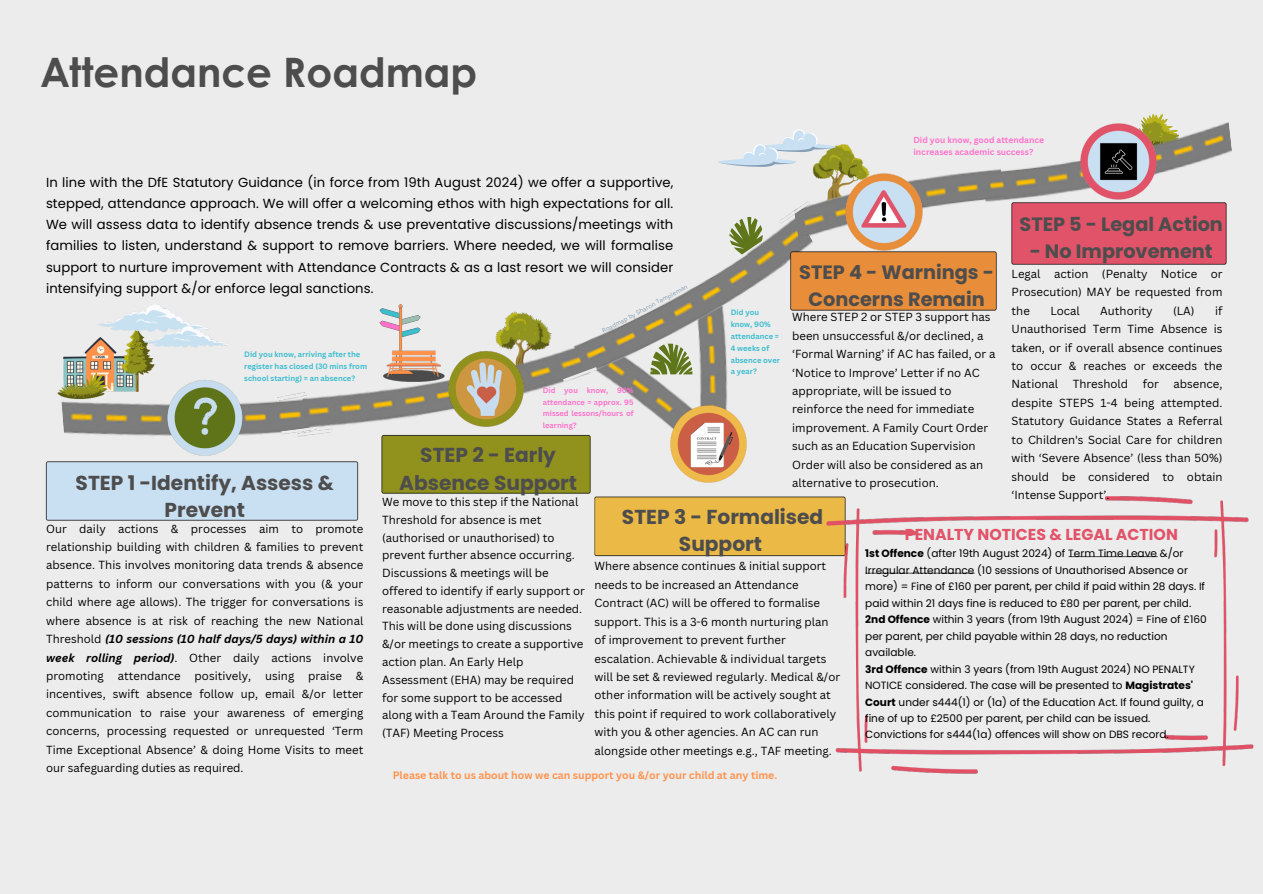
<style>
.page{position:relative;width:1263px;height:894px;background:#fff}
.page>*{position:absolute;margin:0;border:0;box-sizing:border-box;transform-origin:0 0}
.t1{font:700 40.5px "Century Gothic";color:#4e4d4d}
.t2{font:700 20.1px/27.6px "Poppins";color:#4e4d4d;text-align:center}
.t3{font:700 19.35px/27px "Poppins";color:#4e4d4d;text-align:center}
.t4{font:700 15.75px "Poppins";color:#e15368}
.t5{font:13.2px/21px "Poppins";letter-spacing:.005em;color:#000;text-align:justify}
.t6{font:11.4px/18.5px "Canva Sans";color:#000;text-align:justify}
.t7{font:10.5px/16.5px "Poppins";color:#000}
.t8{font:700 10.5px "Canva Sans";color:#ff944e}
.t9{font:700 8.55px/12.5px "Canva Sans";color:#ff73cc}
.t10{font:700 7.5px/11.9px "Canva Sans";color:#3cbed0}
.t11{font:700 7.5px/11.9px "Canva Sans";color:#ff73cc;text-align:justify}
.t12{font:6.15px "Canva Sans";color:#869fb4}
.s1{font-weight:700;font-style:italic}
.s2{font-weight:700}
</style>
<div class="page">
<div style="left:0;top:0;width:1263px;height:893px;background:#ececec"></div>
<img style="left:812px;top:144px;width:56px;height:31px">
<svg style="left:1149px;top:114px;width:14px;height:2px"></svg>
<img style="left:247px;top:397px;width:43px;height:38px">
<img style="left:57px;top:304px;width:190px;height:152px">
<svg style="left:718px;top:129px;width:118px;height:38px"></svg>
<img style="left:1007px;top:116px;width:225px;height:83px">
<img style="left:1076px;top:119px;width:85px;height:80px">
<img style="left:290px;top:391px;width:86px;height:35px">
<img style="left:45px;top:461px;width:314px;height:60px">
<img style="left:1007px;top:199px;width:220px;height:66px">
<img style="left:376px;top:304px;width:878px;height:470px">
<img style="left:567px;top:228px;width:242px;height:182px">
<img style="left:733px;top:217px;width:58px;height:68px">
<img style="left:791px;top:175px;width:51px;height:72px">
<img style="left:787px;top:247px;width:213px;height:67px">
<img style="left:926px;top:169px;width:81px;height:39px">
<img style="left:278px;top:392px;width:29px;height:8px">
<img style="left:277px;top:422px;width:60px;height:15px">
<img style="left:563px;top:367px;width:34px;height:14px">
<img style="left:779px;top:202px;width:30px;height:21px">
<img style="left:842px;top:170px;width:84px;height:84px">
<p class="t1" style="left:41px;top:41px;width:437px">Attendance Roadmap</p>
<p class="t9" style="left:913px;top:133px;width:132px">Did you know, good attendance increases academic success?</p>
<h6 class="t5" style="left:46px;top:172px;width:629px">In line with the DfE Statutory Guidance (in force from 19th August 2024) we offer a supportive, stepped, attendance approach. We will offer a welcoming ethos with high expectations for all.<br>We will assess data to identify absence trends &amp; use preventative discussions/meetings with families to listen, understand &amp; support to remove barriers. Where needed, we will formalise support to nurture improvement with Attendance Contracts &amp; as a last resort we will consider intensifying support &amp;/or enforce legal sanctions.</h6>
<p class="t3" style="left:1019px;top:210px;width:205px">STEP 5 - Legal Action</p>
<p class="t3" style="left:1030px;top:237px;width:185px">- No Improvement</p>
<p class="t3" style="left:799px;top:258px;width:196px">STEP 4 - Warnings -<br>Concerns Remain</p>
<p class="t6" style="left:1012px;top:264px;width:212px">Legal action (Penalty Notice or Prosecution) MAY be requested from the</p>
<p class="t12" style="left:600px;top:327px;width:98px;rotate:-28deg">Roadmap by Sharon Templeman</p>
<p class="t6" style="left:1012px;top:301px;width:212px;text-indent:161px">(LA) if Unauthorised Term Time Absence is taken, or if overall absence continues to occur &amp; reaches or exceeds the National</p>
<p class="t6" style="left:1050px;top:301px;width:31px">Local</p>
<p class="t6" style="left:1100px;top:301px;width:54px">Authority</p>
<p class="t10" style="left:731px;top:306px;width:51px">Did you know, 90% attendance =<br>4 weeks of absence over a year?</p>
<p class="t6" style="left:792px;top:307px;width:205px;text-align:left">Where STEP 2 or STEP 3 support has been unsuccessful &amp;/or declined, a ‘Formal Warning’ if AC has failed, or a ‘Notice to Improve’ Letter if no AC appropriate, will be issued to reinforce the need for immediate improvement. A Family Court Order such as an Education Supervision Order will also be considered as an alternative to prosecution.</p>
<p class="t10" style="left:244px;top:348px;width:124px">Did you know, arriving after the register has closed (30 mins from school starting) = an absence?</p>
<p class="t6" style="left:1073px;top:374px;width:57px">Threshold</p>
<p class="t6" style="left:1143px;top:374px;width:18px">for</p>
<p class="t6" style="left:1012px;top:374px;width:212px;text-indent:162px">absence, despite STEPS 1-4 being attempted.<br>Statutory Guidance States a Referral to Children's Social Care for children with ‘Severe Absence’ (less than 50%) should be considered to obtain ‘Intense Support’.</p>
<p class="t11" style="left:543px;top:383px;width:92px">Did you know, 90% attendance = approx. 95 missed lessons/hours of learning?</p>
<p class="t2" style="left:399px;top:441px;width:179px">STEP 2 - Early<br>Absence Support</p>
<p class="t2" style="left:76px;top:468px;width:260px">STEP 1 -Identify, Assess &amp;<br>Prevent</p>
<h2 class="t6" style="left:382px;top:492px;width:204px;line-height:17.7px;text-align:left">We move to this step if the National<br>Threshold for absence is met (authorised or unauthorised) to prevent further absence occurring.<br>Discussions &amp; meetings will be offered to identify if early support or reasonable adjustments are needed.<br>This will be done using discussions &amp;/or meetings to create a supportive action plan. An Early Help<br>Assessment (EHA) may be required for some support to be accessed along with a Team Around the Family (TAF) Meeting Process</h2>
<h4 class="t2" style="left:622px;top:502px;width:203px">STEP 3 - Formalised<br>Support</h4>
<p class="t6" style="left:46px;top:518px;width:319px">Our daily actions &amp; processes aim to promote relationship building with children &amp; families to prevent absence. This involves monitoring data trends &amp; absence patterns to inform our conversations with you (&amp; your child where age allows). The trigger for conversations is where absence is at risk of reaching the new National Threshold <span class="s1">(10 sessions (10 half days/5 days) within a 10 week rolling period)</span>. Other daily actions involve promoting attendance positively, using praise &amp; incentives, swift absence follow up, email &amp;/or letter communication to raise your awareness of emerging concerns, processing requested or unrequested ‘Term Time Exceptional Absence’ &amp; doing Home Visits to meet our safeguarding duties as required.</p>
<p class="t4" style="left:905px;top:523px;width:275px">PENALTY NOTICES &amp; LEGAL ACTION</p>
<h2 class="t7" style="left:865px;top:545px;width:343px"><span class="s2">1st Offence</span> (after 19th August 2024) of Term Time Leave &amp;/or Irregular Attendance (10 sessions of Unauthorised Absence or more) = Fine of £160 per parent, per child if paid within 28 days. If paid within 21 days fine is reduced to £80 per parent, per child.<br><span class="s2">2nd Offence</span> within 3 years (from 19th August 2024) = Fine of £160 per parent, per child payable within 28 days, no reduction available.<br><span class="s2">3rd Offence</span> within 3 years (from 19th August 2024) NO PENALTY NOTICE considered. The case will be presented to <span class="s2">Magistrates' Court</span> under s444(1) or (1a) of the Education Act. If found guilty, a fine of up to £2500 per parent, per child can be issued.<br>Convictions for s444(1a) offences will show on DBS record.</h2>
<p class="t6" style="left:595px;top:556px;width:247px;text-align:left">Where absence continues &amp; initial support needs to be increased an Attendance Contract (AC) will be offered to formalise support. This is a 3-6 month nurturing plan of improvement to prevent further escalation. Achievable &amp; individual targets will be set &amp; reviewed regularly. Medical &amp;/or other information will be actively sought at this point if required to work collaboratively with you &amp; other agencies. An AC can run alongside other meetings e.g., TAF meeting.</p>
<h6 class="t8" style="left:393px;top:767px;width:386px">Please talk to us about how we can support you &amp;/or your child at any time.</h6>
</div>
